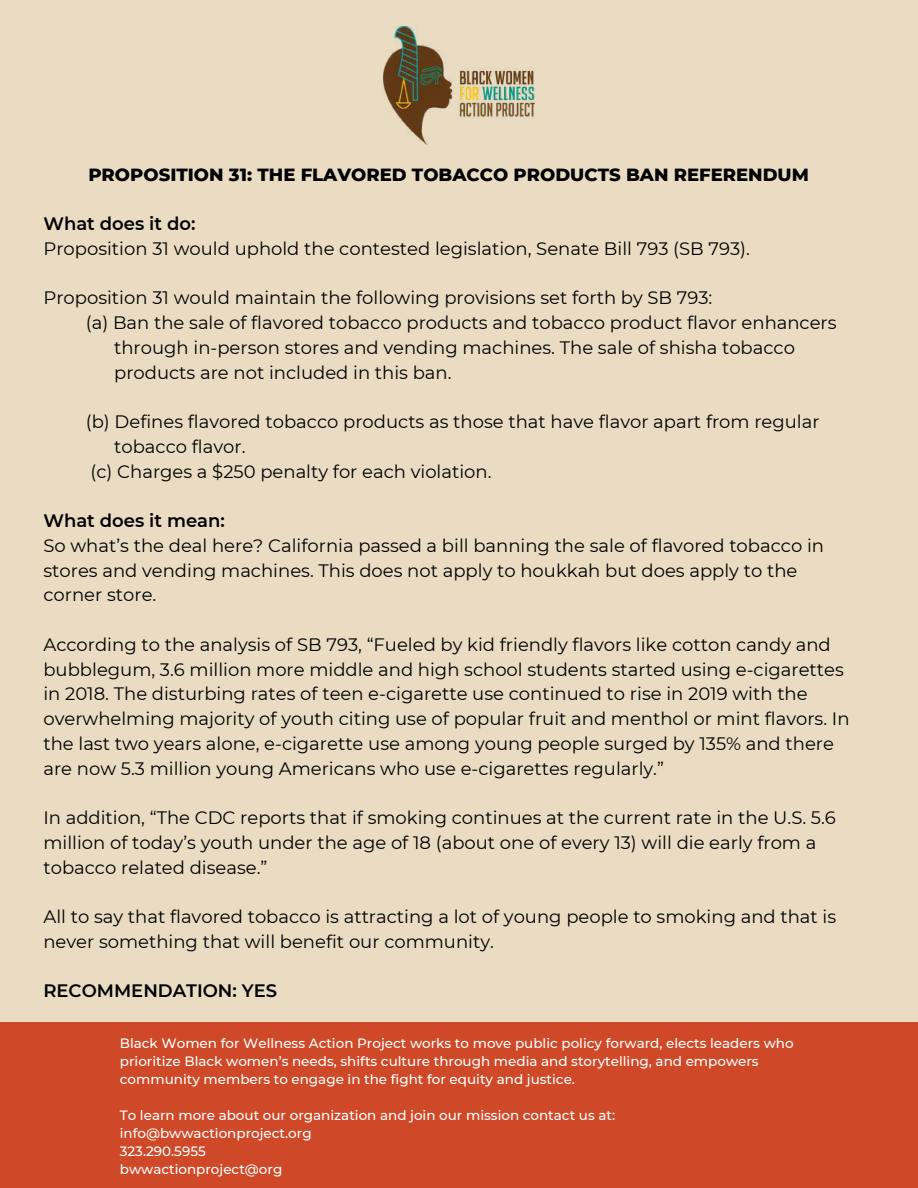
<style>
.page{position:relative;width:918px;height:1188px;background:#eadcc2}
.page>*{position:absolute;margin:0;border:0;box-sizing:border-box;transform-origin:0 0}
.t1{font:18px/24.8px "Montserrat";color:#000}
.t2{font:800 18px "Montserrat";color:#000}
.t3{font:600 18px "Montserrat";color:#000}
.t4{font:500 13.5px/18px "Montserrat";color:#fff}
</style>
<div class="page">
<div style="left:0;top:1022px;width:918px;height:166px;background:#cf4928"></div>
<img style="left:383px;top:26px;width:152px;height:118px">
<p class="t2" style="left:88px;top:163px;width:722px">PROPOSITION 31: THE FLAVORED TOBACCO PRODUCTS BAN REFERENDUM</p>
<p class="t3" style="left:43px;top:213px;width:154px">What does it do:</p>
<p class="t1" style="left:43px;top:236px;width:708px">Proposition 31 would uphold the contested legislation, Senate Bill 793 (SB 793).</p>
<p class="t1" style="left:43px;top:285px;width:671px">Proposition 31 would maintain the following provisions set forth by SB 793:</p>
<p class="t1" style="left:86px;top:310px;width:752px">(a) Ban the sale of flavored tobacco products and tobacco product flavor enhancers</p>
<p class="t1" style="left:114px;top:335px;width:682px">through in-person stores and vending machines. The sale of shisha tobacco</p>
<p class="t1" style="left:114px;top:360px;width:339px">products are not included in this ban.</p>
<p class="t1" style="left:86px;top:409px;width:735px">(b) Defines flavored tobacco products as those that have flavor apart from regular</p>
<p class="t1" style="left:114px;top:434px;width:133px">tobacco flavor.</p>
<p class="t1" style="left:91px;top:459px;width:402px">(c) Charges a $250 penalty for each violation.</p>
<p class="t3" style="left:43px;top:510px;width:183px">What does it mean:</p>
<p class="t1" style="left:43px;top:533px;width:782px">So what’s the deal here? California passed a bill banning the sale of flavored tobacco in stores and vending machines. This does not apply to houkkah but does apply to the corner store.</p>
<p class="t1" style="left:43px;top:632px;width:808px">According to the analysis of SB 793, “Fueled by kid friendly flavors like cotton candy and bubblegum, 3.6 million more middle and high school students started using e-cigarettes in 2018. The disturbing rates of teen e-cigarette use continued to rise in 2019 with the overwhelming majority of youth citing use of popular fruit and menthol or mint flavors. In the last two years alone, e-cigarette use among young people surged by 135% and there are now 5.3 million young Americans who use e-cigarettes regularly.”</p>
<p class="t1" style="left:43px;top:805px;width:794px">In addition, “The CDC reports that if smoking continues at the current rate in the U.S. 5.6 million of today’s youth under the age of 18 (about one of every 13) will die early from a tobacco related disease.”</p>
<p class="t1" style="left:43px;top:904px;width:794px">All to say that flavored tobacco is attracting a lot of young people to smoking and that is never something that will benefit our community.</p>
<p class="t3" style="left:43px;top:980px;width:235px">RECOMMENDATION: YES</p>
<p class="t4" style="left:120px;top:1034px;width:675px">Black Women for Wellness Action Project works to move public policy forward, elects leaders who prioritize Black women’s needs, shifts culture through media and storytelling, and empowers community members to engage in the fight for equity and justice.</p>
<p class="t4" style="left:120px;top:1106px;width:497px">To learn more about our organization and join our mission contact us at: info@bwwactionproject.org<br>323.290.5955<br>bwwactionproject@org</p>
</div>
